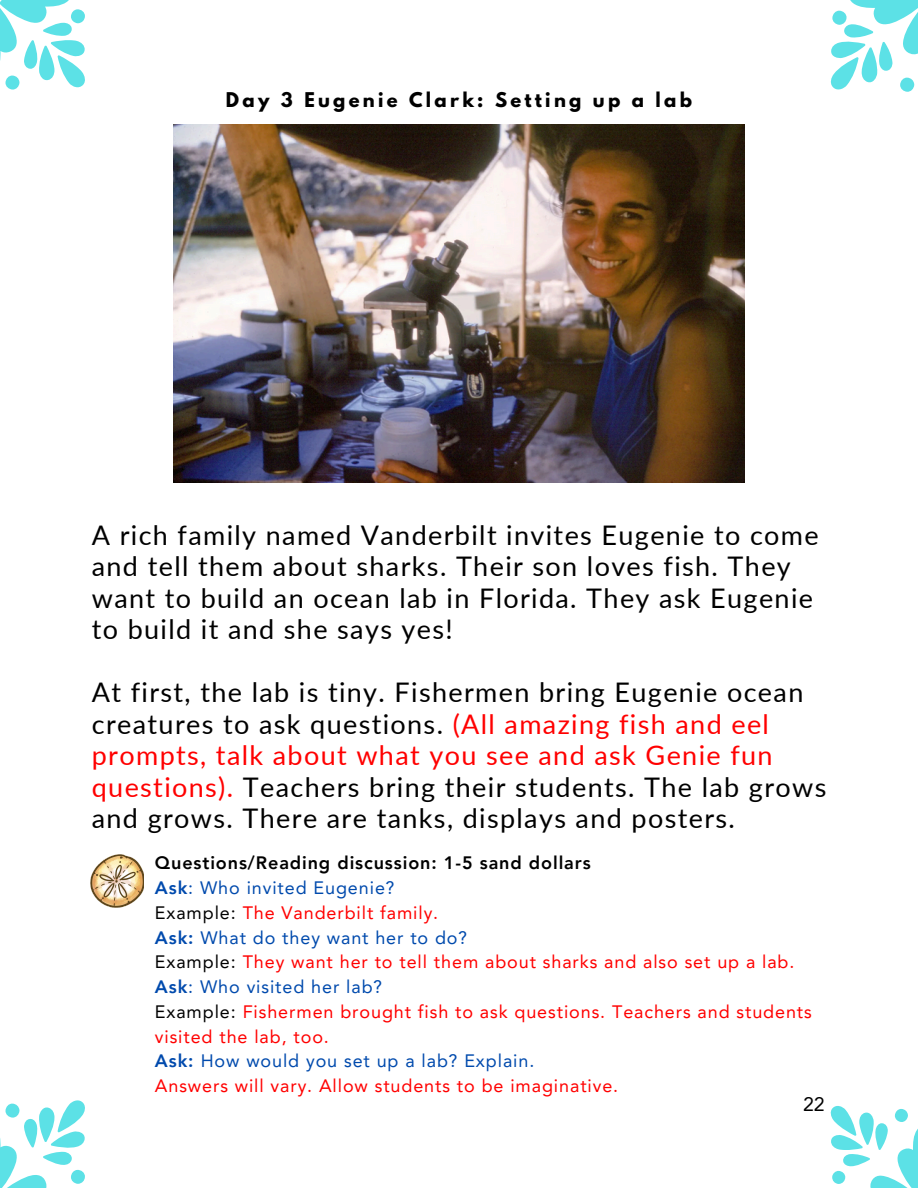
<style>
.page{position:relative;width:918px;height:1188px;background:#fff}
.page>*{position:absolute;margin:0;border:0;box-sizing:border-box;transform-origin:0 0}
.t1{font:27px/31.5px "Lato";letter-spacing:.05em;color:#000}
.t2{font:19.5px "Avenir LT Pro";color:#000}
.t3{font:18px/24.8px "Avenir LT Pro";letter-spacing:.05em;color:#f00}
.t4{font:18px "Avenir LT Pro";letter-spacing:.05em;color:#004aad}
.t5{font:800 18px "Avenir LT Pro";letter-spacing:.05em;color:#000}
.t6{font:700 18px "League Spartan";letter-spacing:.18em;color:#000}
.s1{color:#f00}
.s2{font-weight:800}
.s3{color:#000}
</style>
<div class="page">
<svg style="left:0;top:0;width:85px;height:90px"></svg>
<svg style="left:830px;top:0;width:88px;height:92px"></svg>
<svg style="left:830px;top:1106px;width:88px;height:82px"></svg>
<svg style="left:0;top:1100px;width:85px;height:88px"></svg>
<img style="left:174px;top:125px;width:570px;height:357px">
<img style="left:91px;top:854px;width:53px;height:53px">
<p class="t6" style="left:226px;top:90px;width:468px">Day 3 Eugenie Clark: Setting up a lab</p>
<p class="t1" style="left:92px;top:518px;width:728px">A rich family named Vanderbilt invites Eugenie to come and tell them about sharks. Their son loves fish. They want to build an ocean lab in Florida. They ask Eugenie to build it and she says yes!</p>
<h2 class="t1" style="left:92px;top:676px;width:736px">At first, the lab is tiny. Fishermen bring Eugenie ocean creatures to ask questions. <span class="s1">(All amazing fish and eel prompts, talk about what you see and ask Genie fun questions).</span> Teachers bring their students. The lab grows and grows. There are tanks, displays and posters.</h2>
<p class="t5" style="left:155px;top:856px;width:437px">Questions/Reading discussion: 1-5 sand dollars</p>
<h1 class="t4" style="left:155px;top:881px;width:241px"><span class="s2">Ask</span>: Who invited Eugenie?</h1>
<h1 class="t3" style="left:155px;top:902px;width:285px"><span class="s3">Example:</span> The Vanderbilt family.</h1>
<p class="t4" style="left:155px;top:930px;width:314px"><span class="s2">Ask:</span> What do they want her to do?</p>
<p class="t3" style="left:155px;top:951px;width:641px"><span class="s3">Example:</span> They want her to tell them about sharks and also set up a lab.</p>
<p class="t4" style="left:155px;top:980px;width:229px"><span class="s2">Ask</span>: Who visited her lab?</p>
<p class="t3" style="left:155px;top:1001px;width:658px"><span class="s3">Example:</span> Fishermen brought fish to ask questions. Teachers and students visited the lab, too.</p>
<p class="t4" style="left:155px;top:1054px;width:381px"><span class="s2">Ask:</span> How would you set up a lab? Explain.</p>
<p class="t3" style="left:155px;top:1075px;width:465px">Answers will vary. Allow students to be imaginative.</p>
<p class="t2" style="left:803px;top:1096px;width:23px">22</p>
</div>
